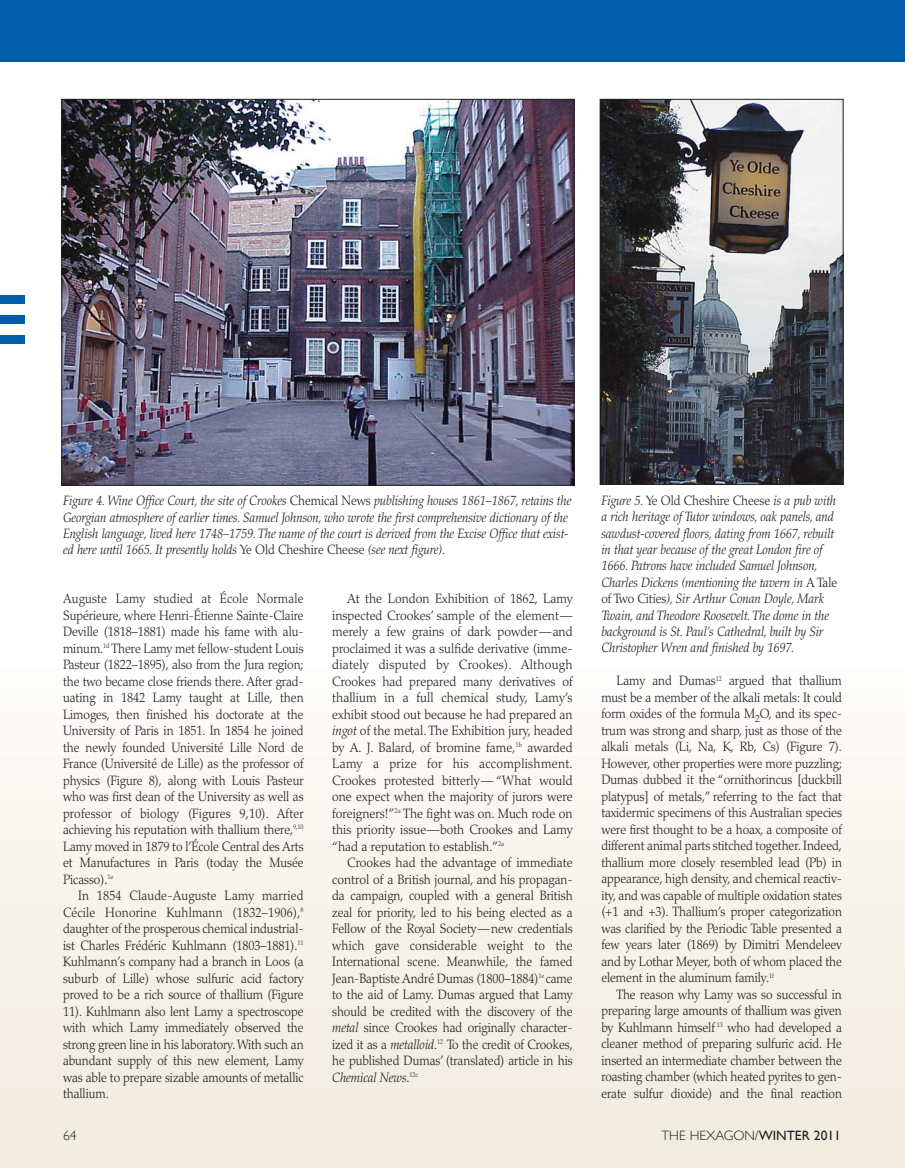
<style>
.page{position:relative;width:905px;height:1168px;background:#fff}
.page>*{position:absolute;margin:0;border:0;box-sizing:border-box;transform-origin:0 0}
.t1{font:700 60px "Frutiger";color:#005daa}
.t2{font:300 13.5px/16.5px "Palatino";letter-spacing:-.005em;color:#231f20;text-align:justify;scale:.9 1}
.t3{font:300 13.5px/16.5px "Palatino";letter-spacing:-.005em;color:#231f20;text-align:justify;scale:.92 1}
.t4{font:italic 300 13.5px/16.4px "Palatino";letter-spacing:-.005em;color:#231f20;scale:.9 1}
.t5{font:300 13.5px "Gill Sans";color:#231f20}
.s1{font-style:normal}
.s2{font-style:italic}
.s3{font-weight:400}
</style>
<div class="page">
<div style="left:0;top:654px;width:904px;height:514px;background:linear-gradient(to bottom,#fefdfc,#efeadd)"></div>
<div style="left:0;top:0;width:904px;height:62px;background:#005daa"></div>
<img style="left:64px;top:101px;width:508px;height:382px">
<img style="left:602px;top:101px;width:239px;height:382px">
<div style="left:600px;top:99px;width:243px;height:386px;border:1px solid #231f20"></div>
<h1 class="t1" style="left:-20px;top:348px;width:58px;rotate:-90deg">III</h1>
<p class="t4" style="left:63px;top:494px;width:566px">Figure 4. Wine Office Court, the site of Crookes <span class="s1">Chemical News</span> publishing houses 1861–1867, retains the Georgian atmosphere of earlier times. Samuel Johnson, who wrote the first comprehensive dictionary of the English language, lived here 1748–1759. The name of the court is derived from the Excise Office that exist&shy;ed here until 1665. It presently holds <span class="s1">Ye Old Cheshire Cheese</span> (see next figure).</p>
<p class="t4" style="left:601px;top:494px;width:263px">Figure 5. <span class="s1">Ye Old Cheshire Cheese</span> is a pub with a rich heritage of Tutor windows, oak panels, and sawdust-covered floors, dating from 1667, rebuilt in that year because of the great London fire of 1666. Patrons have included Samuel Johnson, Charles Dickens (mentioning the tavern in <span class="s1">A Tale of Two Cities</span>), Sir Arthur Conan Doyle, Mark Twain, and Theodore Roosevelt. The dome in the background is St. Paul’s Cathedral, built by Sir Christopher Wren and finished by 1697.</p>
<p class="t2" style="left:63px;top:592px;width:269px">Auguste Lamy studied at École Normale Supérieure, where Henri-Étienne Sainte-Claire Deville (1818–1881) made his fame with alu&shy;minum.<sup>1d</sup> There Lamy met fellow-student Louis Pasteur (1822–1895), also from the Jura region; the two became close friends there. After grad&shy;uating in 1842 Lamy taught at Lille, then Limoges, then finished his doctorate at the University of Paris in 1851. In 1854 he joined the newly founded Université Lille Nord de France (Université de Lille) as the professor of physics (Figure 8), along with Louis Pasteur who was first dean of the University as well as professor of biology (Figures 9,10). After achieving his reputation with thallium there,<sup>9,10<br></sup>Lamy moved in 1879 to l’École Central des Arts et Manufactures in Paris (today the Musée Picasso).<sup>1e</sup></p>
<p class="t2" style="left:63px;top:889px;width:269px;text-indent:15px">In 1854 Claude-Auguste Lamy married Cécile Honorine Kuhlmann (1832–1906),<sup>8 </sup>daughter of the prosperous chemical industrial&shy;ist Charles Frédéric Kuhlmann (1803–1881).<sup>11<br></sup>Kuhlmann’s company had a branch in Loos (a suburb of Lille) whose sulfuric acid factory proved to be a rich source of thallium (Figure 11). Kuhlmann also lent Lamy a spectroscope with which Lamy immediately observed the strong green line in his laboratory. With such an abundant supply of this new element, Lamy was able to prepare sizable amounts of metallic thallium.</p>
<p class="t3" style="left:332px;top:592px;width:263px;text-indent:15px">At the London Exhibition of 1862, Lamy inspected Crookes’ sample of the element— merely a few grains of dark powder—and proclaimed it was a sulfide derivative (imme&shy;diately disputed by Crookes). Although Crookes had prepared many derivatives of thallium in a full chemical study, Lamy’s exhibit stood out because he had prepared an <span class="s2">ingot</span> of the metal. The Exhibition jury, headed by A. J. Balard, of bromine fame,<sup>1b</sup> awarded Lamy a prize for his accomplishment.<br>Crookes protested bitterly— “What would one expect when the majority of jurors were foreigners!”<sup>2a</sup> The fight was on. Much rode on this priority issue—both Crookes and Lamy “had a reputation to establish.”<sup>2a</sup></p>
<p class="t3" style="left:332px;top:856px;width:263px;text-indent:15px">Crookes had the advantage of immediate control of a British journal, and his propagan&shy;da campaign, coupled with a general British zeal for priority, led to his being elected as a Fellow of the Royal Society—new credentials which gave considerable weight to the International scene. Meanwhile, the famed Jean-Baptiste André Dumas (1800–1884)<sup>1e</sup> came to the aid of Lamy. Dumas argued that Lamy should be credited with the discovery of the <span class="s2">metal</span> since Crookes had originally character&shy;ized it as a <span class="s2">metalloid</span>.<sup>12</sup> To the credit of Crookes, he published Dumas’ (translated) article in his <span class="s2">Chemical News</span>.<sup>12c</sup></p>
<p class="t2" style="left:601px;top:674px;width:269px;text-indent:15px">Lamy and Dumas<sup>12</sup> argued that thallium must be a member of the alkali metals: It could form oxides of the formula M<sub>2</sub>O, and its spec&shy;trum was strong and sharp, just as those of the alkali metals (Li, Na, K, Rb, Cs) (Figure 7).<br>However, other properties were more puzzling; Dumas dubbed it the “ornithorincus [duckbill platypus] of metals,” referring to the fact that taxidermic specimens of this Australian species were first thought to be a hoax, a composite of different animal parts stitched together. Indeed, thallium more closely resembled lead (Pb) in appearance, high density, and chemical reactiv&shy;ity, and was capable of multiple oxidation states (+1 and +3). Thallium’s proper categorization was clarified by the Periodic Table presented a few years later (1869) by Dimitri Mendeleev and by Lothar Meyer, both of whom placed the element in the aluminum family.<sup>1f</sup></p>
<p class="t2" style="left:601px;top:988px;width:269px;text-indent:15px">The reason why Lamy was so successful in preparing large amounts of thallium was given by Kuhlmann himself <sup>13</sup> who had developed a cleaner method of preparing sulfuric acid. He inserted an intermediate chamber between the roasting chamber (which heated pyrites to gen&shy;erate sulfur dioxide) and the final reaction</p>
<p class="t5" style="left:63px;top:1128px;width:15px">64</p>
<p class="t5" style="left:661px;top:1128px;width:181px">THE HEXAGON/<span class="s3">WINTER 2011</span></p>
</div>
